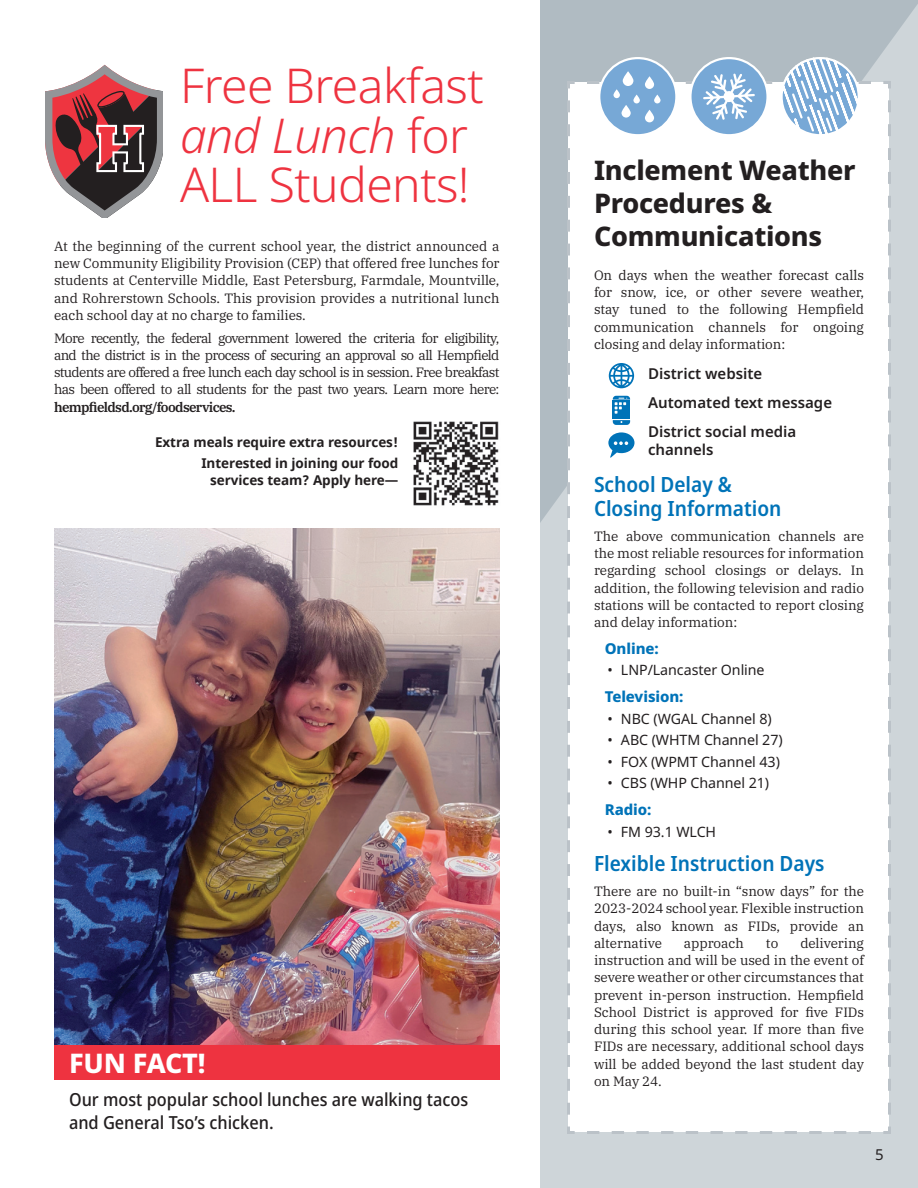
<style>
.page{position:relative;width:918px;height:1188px;background:#fff}
.page>*{position:absolute;margin:0;border:0;box-sizing:border-box;transform-origin:0 0}
.t1{font:300 48px/49.5px "Noto Sans";letter-spacing:-.01em;color:#ee3340}
.t2{font:800 27px/33px "Noto Sans";letter-spacing:-.01em;color:#231f20}
.t3{font:800 27px "Noto Sans";letter-spacing:-.005em;color:#fff}
.t4{font:600 semi-condensed 21px/24px "Noto Sans";color:#0073b8}
.t5{font:500 semi-condensed 18px/22.5px "Noto Sans";color:#231f20}
.t6{font:600 15px/29.1px "Noto Sans";color:#231f20}
.t7{font:800 15px "Noto Sans";letter-spacing:-.005em;color:#0073b8}
.t8{font:15px "Noto Sans";color:#231f20}
.t9{font:14.25px "Noto Sans";letter-spacing:-.005em;color:#231f20}
.t10{font:13.5px/17.2px "IBM Plex Serif";letter-spacing:-.005em;color:#231f20;text-align:justify}
.t11{font:700 13.5px/20.9px "Noto Sans";letter-spacing:-.005em;color:#231f20;text-align:right}
.t12{font:600 13.5px "IBM Plex Serif";letter-spacing:-.05em;color:#231f20}
.s1{font-style:italic}
</style>
<div class="page">
<div style="left:540px;top:0;width:378px;height:1188px;background:#ced5d9"></div>
<svg style="left:540px;top:0;width:378px;height:523px;fill:#b0bbc2"></svg>
<div style="left:566px;top:79px;width:326px;height:1055px;background:#fff"></div>
<img style="left:54px;top:528px;width:446px;height:517px">
<div style="left:54px;top:1045px;width:446px;height:35px;background:#ee3340"></div>
<svg style="left:45px;top:65px;width:118px;height:153px"></svg>
<img style="left:413px;top:421px;width:86px;height:85px">
<svg style="left:608px;top:432px;width:26px;height:26px"></svg>
<svg style="left:609px;top:363px;width:25px;height:25px"></svg>
<div style="left:613px;top:401px;width:17px;height:18px;background:#0073b8"></div>
<svg style="left:613px;top:420px;width:17px;height:5px"></svg>
<svg style="left:613px;top:396px;width:17px;height:18px"></svg>
<svg style="left:581px;top:56px;width:290px;height:81px;background:#b6cee3"></svg>
<h1 class="t1" style="left:180px;top:62px;width:305px">Free Breakfast <span class="s1">and Lunch</span> for<br>ALL Students!</h1>
<p class="t10" style="left:54px;top:236px;width:447px">At the beginning of the current school year, the district announced a new Community Eligibility Provision (CEP) that offered free lunches for students at Centerville Middle, East Petersburg, Farmdale, Mountville, and Rohrerstown Schools. This provision provides a nutritional lunch each school day at no charge to families.</p>
<p class="t10" style="left:54px;top:328px;width:447px">More recently, the federal government lowered the criteria for eligibility, and the district is in the process of securing an approval so all Hempfield students are offered a free lunch each day school is in session. Free breakfast has been offered to all students for the past two years. Learn more here:</p>
<p class="t12" style="left:54px;top:396px;width:183px">hempfieldsd.org/foodservices.</p>
<p class="t11" style="left:155px;top:432px;width:245px">Extra meals require extra resources!<br>Interested in joining our food</p>
<p class="t11" style="left:210px;top:470px;width:190px">services team? Apply here—</p>
<h2 class="t3" style="left:69px;top:1043px;width:138px">FUN FACT!</h2>
<h3 class="t5" style="left:69px;top:1089px;width:401px">Our most popular school lunches are walking tacos and General Tso’s chicken.</h3>
<h2 class="t2" style="left:594px;top:154px;width:263px">Inclement Weather<br>Procedures &amp;<br>Communications</h2>
<p class="t10" style="left:594px;top:265px;width:272px">On days when the weather forecast calls for snow, ice, or other severe weather, stay tuned to the following Hempfield communication channels for ongoing closing and delay information:</p>
<p class="t6" style="left:648px;top:359px;width:186px">District website<br>Automated text message<br>District social media</p>
<p class="t6" style="left:648px;top:436px;width:67px">channels</p>
<h3 class="t4" style="left:594px;top:473px;width:189px">School Delay &amp;<br>Closing Information</h3>
<p class="t10" style="left:594px;top:526px;width:272px">The above communication channels are the most reliable resources for information regarding school closings or delays. In addition, the following television and radio stations will be contacted to report closing and delay information:</p>
<p class="t7" style="left:605px;top:637px;width:56px">Online:</p>
<p class="t9" style="left:608px;top:660px;width:159px">• LNP/Lancaster Online</p>
<p class="t7" style="left:605px;top:686px;width:80px">Television:</p>
<p class="t9" style="left:608px;top:708px;width:166px">• NBC (WGAL Channel 8)</p>
<p class="t9" style="left:608px;top:730px;width:177px">• ABC (WHTM Channel 27)</p>
<p class="t9" style="left:608px;top:752px;width:174px">• FOX (WPMT Channel 43)</p>
<p class="t9" style="left:608px;top:773px;width:163px">• CBS (WHP Channel 21)</p>
<p class="t7" style="left:605px;top:799px;width:48px">Radio:</p>
<p class="t9" style="left:608px;top:821px;width:110px">• FM 93.1 WLCH</p>
<h3 class="t4" style="left:594px;top:852px;width:232px">Flexible Instruction Days</h3>
<p class="t10" style="left:594px;top:882px;width:272px">There are no built-in “snow days” for the 2023-2024 school year. Flexible instruction days, also known as FIDs, provide an alternative</p>
<p class="t10" style="left:594px;top:933px;width:272px;text-indent:206px">delivering instruction and will be used in the event of severe weather or other circumstances that prevent in-person instruction. Hempfield School District is approved for five FIDs during this school year. If more than five FIDs are necessary, additional school days will be added beyond the last student day on May 24.</p>
<p class="t10" style="left:684px;top:933px;width:61px">approach</p>
<p class="t10" style="left:766px;top:933px;width:14px">to</p>
<p class="t8" style="left:875px;top:1144px;width:10px">5</p>
</div>
